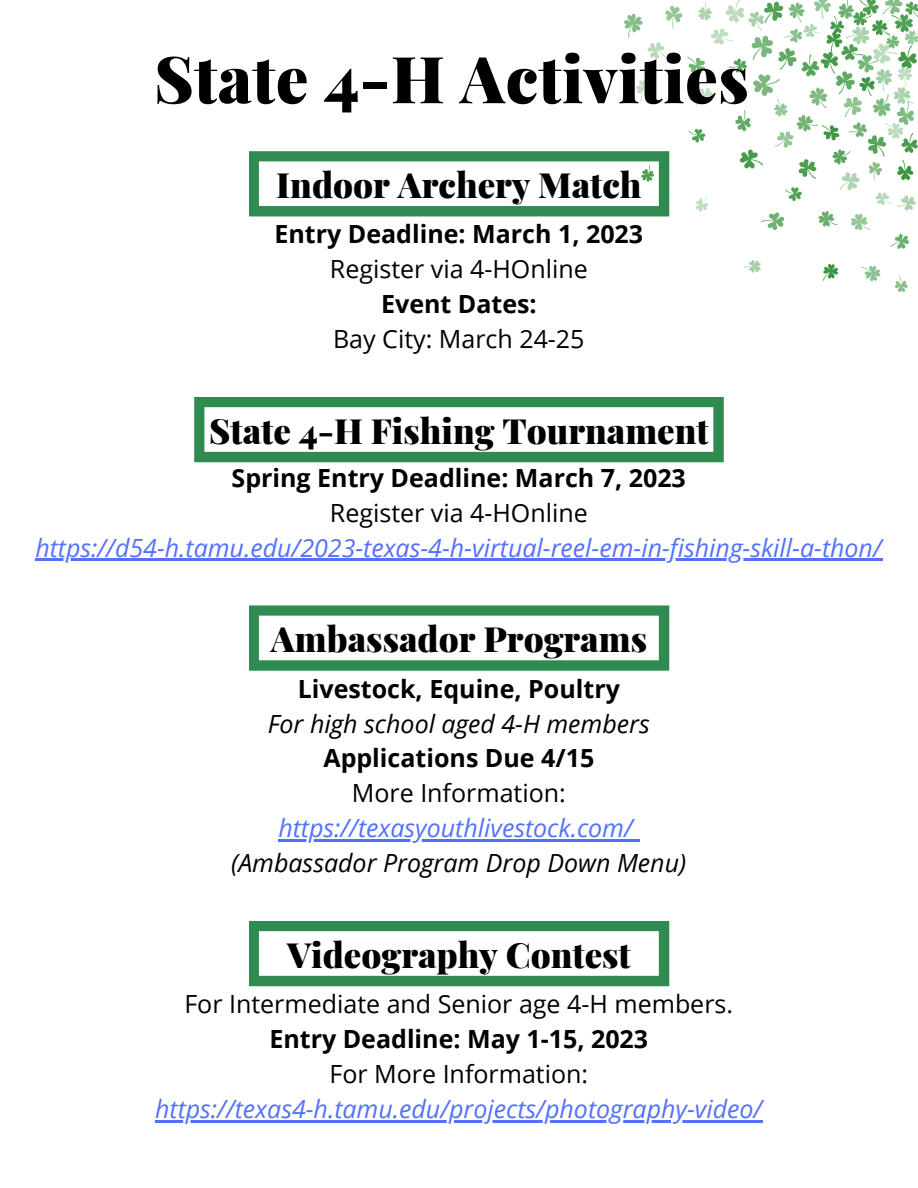
<style>
.page{position:relative;width:918px;height:1188px;background:#fff}
.page>*{position:absolute;margin:0;border:0;box-sizing:border-box;transform-origin:0 0}
.t1{font:900 64.8px "Playfair Display";letter-spacing:.01em;color:#000}
.t2{font:900 34.8px "Playfair Display";color:#000}
.t3{font:italic 25.05px "Open Sans";color:#5271ff}
.t4{font:700 25.05px "Open Sans";color:#000}
.t5{font:25.05px "Open Sans";color:#000}
.t6{font:italic 25.05px "Open Sans";color:#000}
</style>
<div class="page">
<img style="left:625px;top:0;width:292px;height:291px">
<svg style="left:249px;top:151px;width:420px;height:65px"></svg>
<svg style="left:249px;top:921px;width:420px;height:65px"></svg>
<hr style="left:155px;top:1120px;width:608px;height:2px;background:#5271ff">
<svg style="left:249px;top:605px;width:420px;height:65px"></svg>
<hr style="left:278px;top:839px;width:355px;height:3px;background:#5271ff">
<svg style="left:633px;top:839px;width:7px;height:3px"></svg>
<svg style="left:194px;top:397px;width:529px;height:65px"></svg>
<hr style="left:35px;top:559px;width:848px;height:2px;background:#5271ff">
<h1 class="t1" style="left:154px;top:33px;width:596px">State 4-H Activities</h1>
<h2 class="t2" style="left:276px;top:160px;width:367px">Indoor Archery Match</h2>
<p class="t4" style="left:275px;top:217px;width:370px">Entry Deadline: March 1, 2023</p>
<p class="t5" style="left:330px;top:252px;width:259px">Register via 4-HOnline</p>
<p class="t4" style="left:381px;top:286px;width:157px">Event Dates:</p>
<p class="t5" style="left:333px;top:321px;width:253px">Bay City: March 24-25</p>
<h2 class="t2" style="left:209px;top:406px;width:501px">State 4-H Fishing Tournament</h2>
<p class="t4" style="left:232px;top:460px;width:456px">Spring Entry Deadline: March 7, 2023</p>
<p class="t5" style="left:330px;top:495px;width:259px">Register via 4-HOnline</p>
<p class="t3" style="left:35px;top:530px;width:848px">https://d54-h.tamu.edu/2023-texas-4-h-virtual-reel-em-in-fishing-skill-a-thon/</p>
<h2 class="t2" style="left:271px;top:614px;width:378px">Ambassador Programs</h2>
<p class="t4" style="left:298px;top:671px;width:324px">Livestock, Equine, Poultry</p>
<p class="t6" style="left:268px;top:706px;width:384px">For high school aged 4-H members</p>
<p class="t4" style="left:323px;top:741px;width:272px">Applications Due 4/15</p>
<p class="t5" style="left:352px;top:776px;width:215px">More Information:</p>
<p class="t3" style="left:278px;top:810px;width:356px">https://texasyouthlivestock.com/</p>
<p class="t6" style="left:231px;top:845px;width:457px">(Ambassador Program Drop Down Menu)</p>
<h2 class="t2" style="left:287px;top:930px;width:345px">Videography Contest</h2>
<p class="t5" style="left:184px;top:986px;width:550px">For Intermediate and Senior age 4-H members.</p>
<p class="t4" style="left:269px;top:1021px;width:380px">Entry Deadline: May 1-15, 2023</p>
<p class="t5" style="left:330px;top:1056px;width:260px">For More Information:</p>
<p class="t3" style="left:155px;top:1091px;width:609px">https://texas4-h.tamu.edu/projects/photography-video/</p>
</div>
